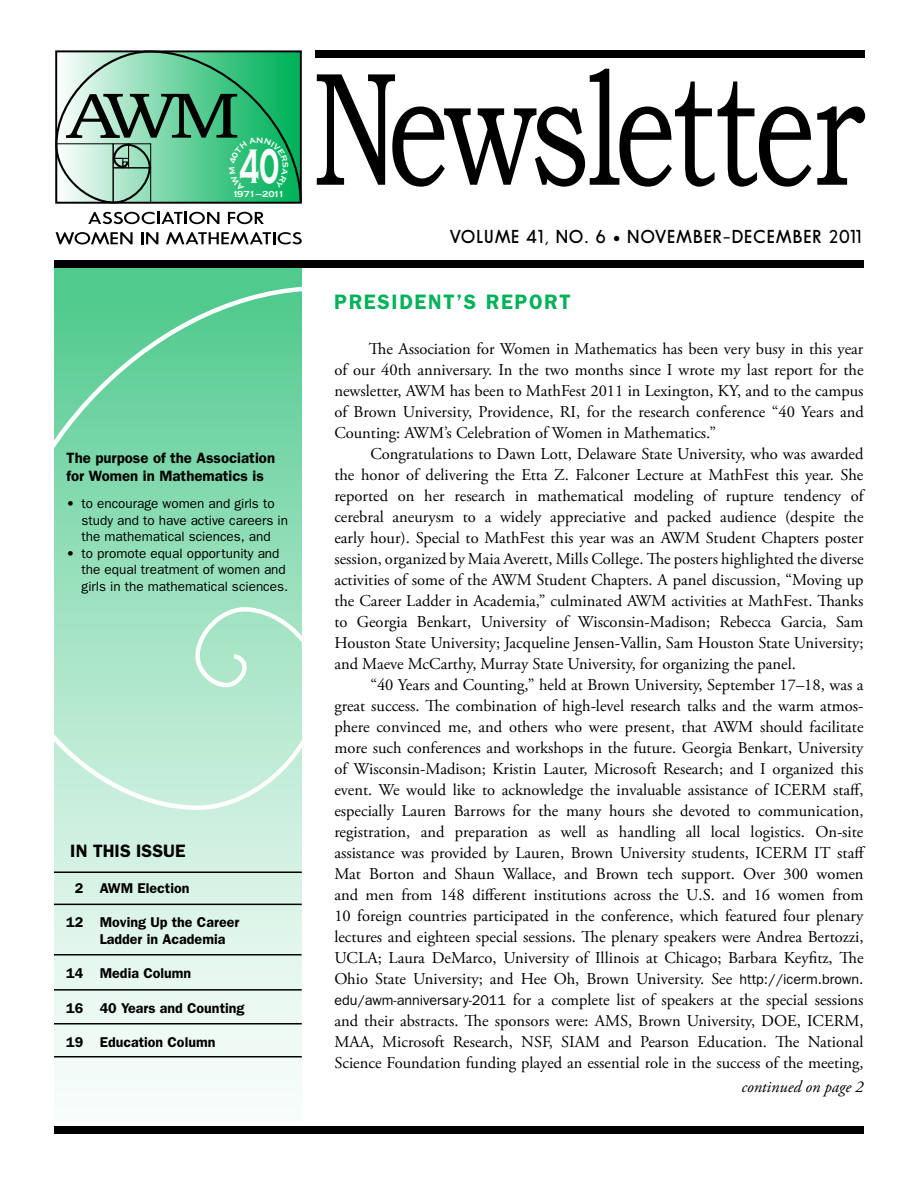
<style>
.page{position:relative;width:918px;height:1188px;background:#fff}
.page>*{position:absolute;margin:0;border:0;box-sizing:border-box;transform-origin:0 0}
.t1{font:162px "Bookman Old Style";letter-spacing:-.04em;color:#000;scale:.73 1}
.t2{font:700 49.95px "Copperplate Gothic";color:#fff;scale:.57 1}
.t3{font:600 21px "Franklin Gothic";letter-spacing:.08em;color:#00b259}
.t4{font:600 18.3px "Sans Serif FLF";letter-spacing:.04em;color:#000}
.t5{font:600 18px "Franklin Gothic";color:#000}
.t6{font:16.5px/21px "Adobe Garamond Pro";color:#000;text-align:justify}
.t7{font:italic 16.5px "Adobe Garamond Pro";color:#000}
.t8{font:600 15px/18px "Franklin Gothic";color:#000}
.t9{font:600 14.25px/17.1px "Franklin Gothic";color:#000}
.t10{font:13.5px/16.5px "Franklin Gothic";color:#000}
.t11{font:700 9px "Copperplate Gothic";letter-spacing:-.125em;color:#fff}
.s1{font-family:"Franklin Gothic";font-size:14.25px}
</style>
<div class="page">
<svg style="left:54px;top:267px;width:248px;height:821px"></svg>
<svg style="left:54px;top:286px;width:248px;height:524px;background:#91ddb8"></svg>
<hr style="left:54px;top:904px;width:248px;height:1px;background:#000">
<hr style="left:54px;top:989px;width:248px;height:2px;background:#000">
<hr style="left:54px;top:1023px;width:248px;height:1px;background:#000">
<div style="left:54px;top:260px;width:810px;height:7px;background:#000"></div>
<div style="left:54px;top:1127px;width:810px;height:7px;background:#000"></div>
<div style="left:315px;top:50px;width:550px;height:8px;background:#000"></div>
<hr style="left:54px;top:954px;width:248px;height:2px;background:#000">
<hr style="left:54px;top:872px;width:248px;height:1px;background:#000">
<svg style="left:88px;top:212px;width:131px;height:12px"></svg>
<svg style="left:228px;top:212px;width:36px;height:12px"></svg>
<svg style="left:56px;top:232px;width:77px;height:12px"></svg>
<svg style="left:141px;top:232px;width:17px;height:12px"></svg>
<svg style="left:166px;top:232px;width:136px;height:12px"></svg>
<hr style="left:54px;top:1056px;width:248px;height:2px;background:#000">
<svg style="left:55px;top:50px;width:247px;height:154px;background:#60b48a"></svg>
<h2 class="t2" style="left:239px;top:139px;width:73px">40</h2>
<p class="t11" style="left:232px;top:189px;width:54px">1971–2011</p>
<p class="t8" style="left:67px;top:449px;width:210px">The purpose of the Association for Women in Mathematics is</p>
<p class="t10" style="left:82px;top:495px;width:208px;text-indent:-15px">• to encourage women and girls to study and to have active careers in the mathematical sciences, and</p>
<p class="t10" style="left:82px;top:545px;width:208px;text-indent:-15px">• to promote equal opportunity and the equal treatment of women and girls in the mathematical sciences.</p>
<p class="t5" style="left:70px;top:840px;width:117px">IN THIS ISSUE</p>
<p class="t9" style="left:75px;top:879px;width:116px">2 AWM Election</p>
<p class="t9" style="left:100px;top:913px;width:141px;text-indent:-34px">12 Moving Up the Career<br>Ladder in Academia</p>
<p class="t9" style="left:66px;top:965px;width:127px">14 Media Column</p>
<p class="t9" style="left:66px;top:999px;width:180px">16 40 Years and Counting</p>
<p class="t9" style="left:66px;top:1033px;width:151px">19 Education Column</p>
<h1 class="t1" style="left:312px;top:37px;width:760px">Newsletter</h1>
<p class="t4" style="left:449px;top:226px;width:416px">VOLUME 41, NO. 6 • NOVEMBER–DECEMBER 2011</p>
<p class="t3" style="left:334px;top:290px;width:238px">PRESIDENT’S REPORT</p>
<p class="t6" style="left:334px;top:339px;width:531px;text-indent:35px">The Association for Women in Mathematics has been very busy in this year of our 40th anniversary. In the two months since I wrote my last report for the newsletter, AWM has been to MathFest 2011 in Lexington, KY, and to the campus of Brown University, Providence, RI, for the research conference “40 Years and Counting: AWM’s Celebration of Women in Mathematics.”</p>
<p class="t6" style="left:334px;top:444px;width:531px;text-indent:36px">Congratulations to Dawn Lott, Delaware State University, who was awarded the honor of delivering the Etta Z. Falconer Lecture at MathFest this year. She reported on her research in mathematical modeling of rupture tendency of cerebral aneurysm to a widely appreciative and packed audience (despite the early hour). Special to MathFest this year was an AWM Student Chapters poster session, organized by Maia Averett, Mills College. The posters highlighted the diverse activities of some of the AWM Student Chapters. A panel discussion, “Moving up the Career Ladder in Academia,” culminated AWM activities at MathFest. Thanks to Georgia Benkart, University of Wisconsin-Madison; Rebecca Garcia, Sam Houston State University; Jacqueline Jensen-Vallin, Sam Houston State University; and Maeve McCarthy, Murray State University, for organizing the panel.</p>
<p class="t6" style="left:334px;top:675px;width:533px;text-indent:36px">“40 Years and Counting,” held at Brown University, September 17–18, was a great success. The combination of high-level research talks and the warm atmos&shy;phere convinced me, and others who were present, that AWM should facilitate more such conferences and workshops in the future. Georgia Benkart, University of Wisconsin-Madison; Kristin Lauter, Microsoft Research; and I organized this event. We would like to acknowledge the invaluable assistance of ICERM staff, especially Lauren Barrows for the many hours she devoted to communication, registration, and preparation as well as handling all local logistics. On-site assistance was provided by Lauren, Brown University students, ICERM IT staff Mat Borton and Shaun Wallace, and Brown tech support. Over 300 women and men from 148 different institutions across the U.S. and 16 women from 10 foreign countries participated in the conference, which featured four plenary lectures and eighteen special sessions. The plenary speakers were Andrea Bertozzi, UCLA; Laura DeMarco, University of Illinois at Chicago; Barbara Keyfitz, The Ohio State University; and Hee Oh, Brown University. See <span class="s1">http://icerm.brown. edu/awm-anniversary-2011</span> for a complete list of speakers at the special sessions and their abstracts. The sponsors were: AMS, Brown University, DOE, ICERM, MAA, Microsoft Research, NSF, SIAM and Pearson Education. The National Science Foundation funding played an essential role in the success of the meeting,</p>
<p class="t7" style="left:741px;top:1077px;width:124px">continued on page 2</p>
</div>
